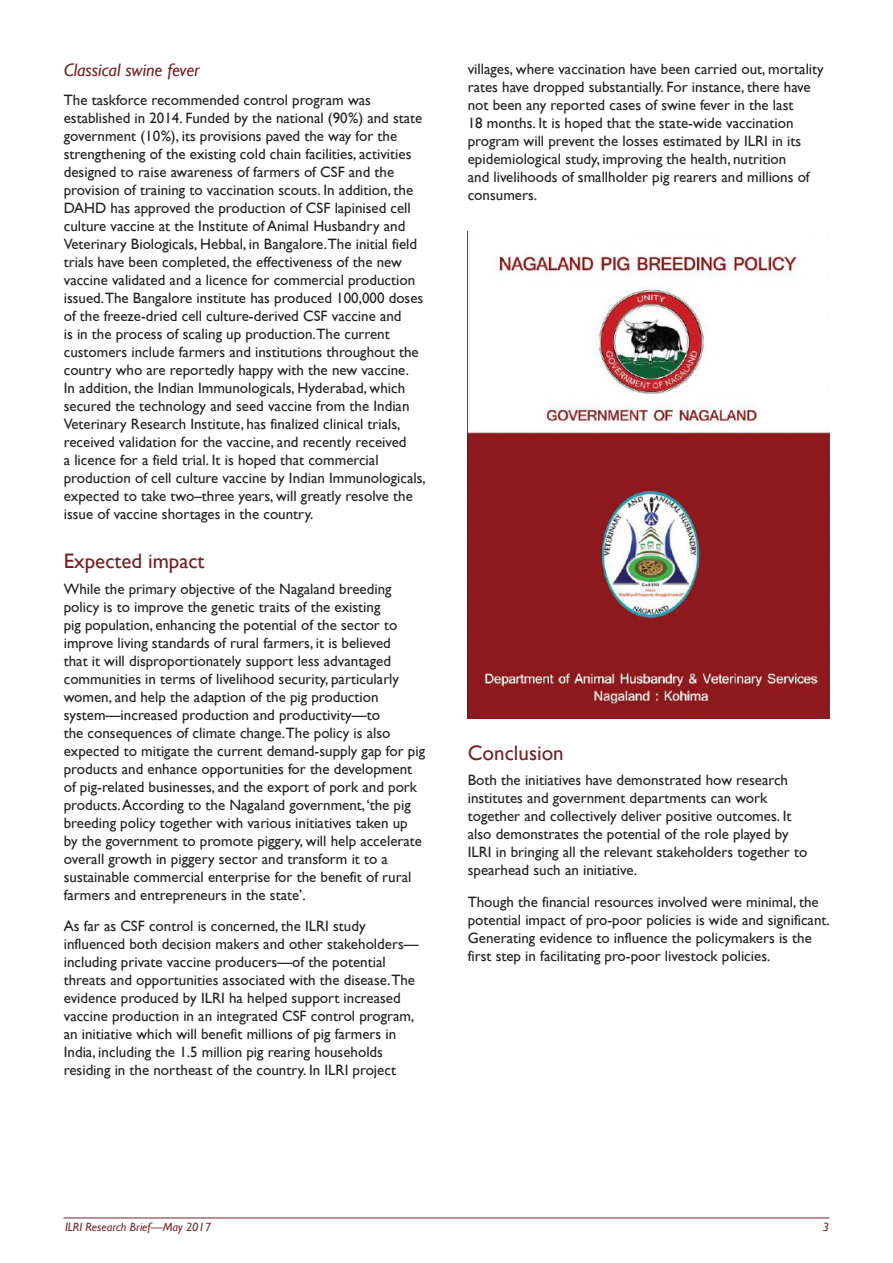
<style>
.page{position:relative;width:893px;height:1263px;background:#fff}
.page>*{position:absolute;margin:0;border:0;box-sizing:border-box;transform-origin:0 0}
.Heading_1{font:21px "Gill Sans";color:#762023}
.Heading_2{font:italic 18px "Gill Sans";color:#762023}
.body_text{font:15px/18px "Gill Sans";color:#231f20}
.t1{font:italic 12px "Gill Sans";color:#762123}
</style>
<div class="page">
<hr style="left:64px;top:1218px;width:765px;height:1px;background:#762123">
<img style="left:468px;top:255px;width:361px;height:463px">
<p class="Heading_2" style="left:64px;top:60px;width:138px">Classical swine fever</p>
<p class="body_text" style="left:64px;top:91px;width:364px">The taskforce recommended control program was established in 2014. Funded by the national (90%) and state government (10%), its provisions paved the way for the strengthening of the existing cold chain facilities, activities designed to raise awareness of farmers of CSF and the provision of training to vaccination scouts. In addition, the DAHD has approved the production of CSF lapinised cell culture vaccine at the Institute of Animal Husbandry and Veterinary Biologicals, Hebbal, in Bangalore.The initial field trials have been completed, the effectiveness of the new vaccine validated and a licence for commercial production issued.The Bangalore institute has produced 100,000 doses of the freeze-dried cell culture-derived CSF vaccine and<br>is in the process of scaling up production.The current customers include farmers and institutions throughout the country who are reportedly happy with the new vaccine.<br>In addition, the Indian Immunologicals, Hyderabad, which secured the technology and seed vaccine from the Indian Veterinary Research Institute, has finalized clinical trials, received validation for the vaccine, and recently received<br>a licence for a field trial. It is hoped that commercial production of cell culture vaccine by Indian Immunologicals, expected to take two–three years, will greatly resolve the issue of vaccine shortages in the country.</p>
<p class="Heading_1" style="left:64px;top:549px;width:142px">Expected impact</p>
<p class="body_text" style="left:64px;top:580px;width:363px">While the primary objective of the Nagaland breeding policy is to improve the genetic traits of the existing<br>pig population, enhancing the potential of the sector to improve living standards of rural farmers, it is believed<br>that it will disproportionately support less advantaged communities in terms of livelihood security, particularly women, and help the adaption of the pig production system—increased production and productivity—to<br>the consequences of climate change.The policy is also expected to mitigate the current demand-supply gap for pig products and enhance opportunities for the development of pig-related businesses, and the export of pork and pork products. According to the Nagaland government, ‘the pig breeding policy together with various initiatives taken up by the government to promote piggery, will help accelerate overall growth in piggery sector and transform it to a sustainable commercial enterprise for the benefit of rural farmers and entrepreneurs in the state’.</p>
<p class="body_text" style="left:64px;top:917px;width:356px">As far as CSF control is concerned, the ILRI study influenced both decision makers and other stakeholders— including private vaccine producers—of the potential threats and opportunities associated with the disease.The evidence produced by ILRI ha helped support increased vaccine production in an integrated CSF control program, an initiative which will benefit millions of pig farmers in India, including the 1.5 million pig rearing households residing in the northeast of the country. In ILRI project</p>
<p class="body_text" style="left:468px;top:60px;width:358px">villages, where vaccination have been carried out, mortality rates have dropped substantially. For instance, there have not been any reported cases of swine fever in the last<br>18 months. It is hoped that the state-wide vaccination program will prevent the losses estimated by ILRI in its epidemiological study, improving the health, nutrition<br>and livelihoods of smallholder pig rearers and millions of consumers.</p>
<p class="Heading_1" style="left:468px;top:740px;width:98px">Conclusion</p>
<p class="body_text" style="left:468px;top:771px;width:341px">Both the initiatives have demonstrated how research institutes and government departments can work together and collectively deliver positive outcomes. It also demonstrates the potential of the role played by ILRI in bringing all the relevant stakeholders together to spearhead such an initiative.</p>
<p class="body_text" style="left:468px;top:892px;width:364px">Though the financial resources involved were minimal, the potential impact of pro-poor policies is wide and significant.<br>Generating evidence to influence the policymakers is the first step in facilitating pro-poor livestock policies.</p>
<p class="t1" style="left:65px;top:1220px;width:147px">ILRI Research Brief—May 2017</p>
<p class="t1" style="left:823px;top:1220px;width:8px">3</p>
</div>
